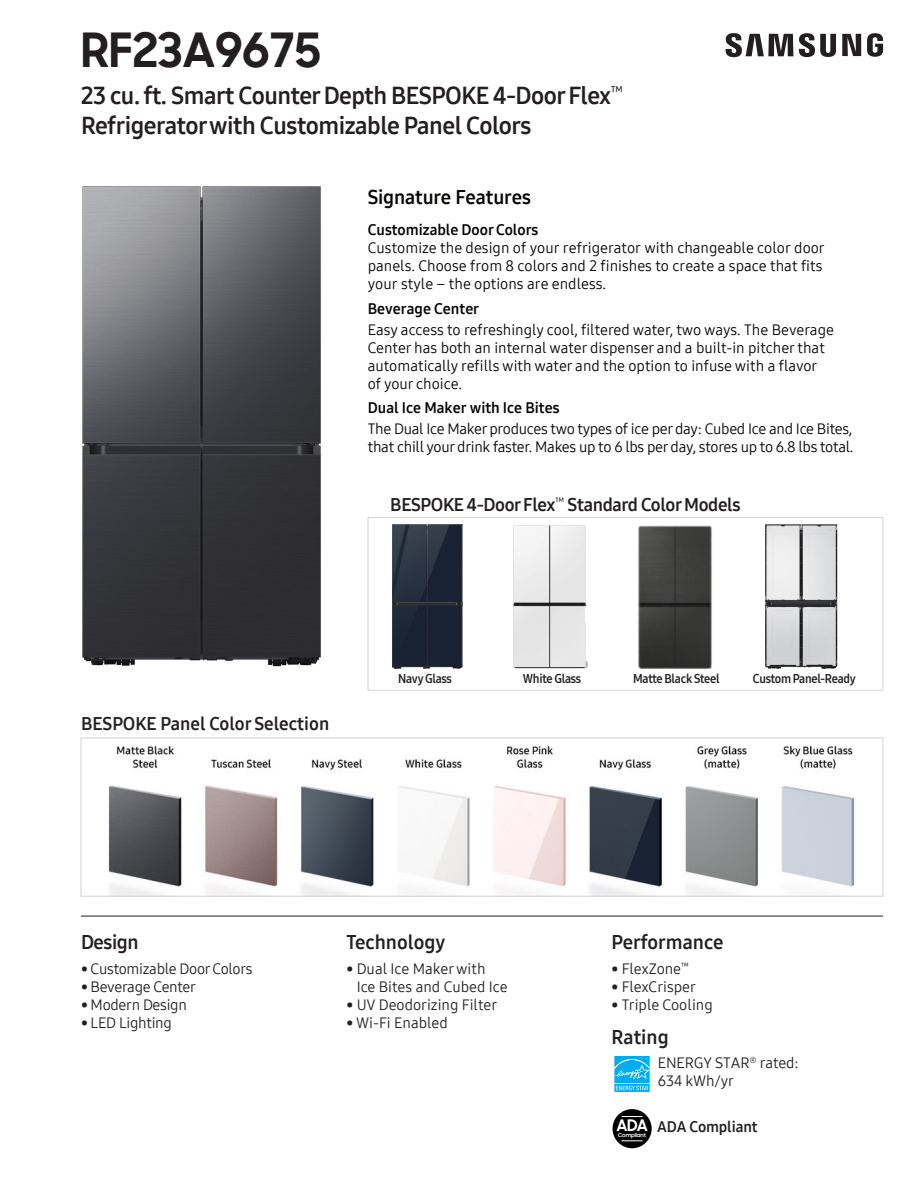
<style>
.page{position:relative;width:918px;height:1188px;background:#fff}
.page>*{position:absolute;margin:0;border:0;box-sizing:border-box;transform-origin:0 0}
.t1{font:700 48px "Samsung Sharp Sans";color:#231f20}
.t2{font:24px/30px "Samsung One 700";letter-spacing:-.02em;color:#231f20}
.t3{font:19.5px "Samsung One 700";color:#231f20}
.t4{font:19.5px "Samsung One 700";letter-spacing:-.005em;color:#040503}
.t5{font:18px "Samsung One 700";letter-spacing:-.02em;color:#231f20}
.t6{font:18px "Samsung One 700";color:#231f20}
.t7{font:700 16.2px "Samsung Sharp Sans";color:#fff}
.t8{font:15px/18px "Samsung One 400";color:#040503}
.t9{font:15px/18px "Samsung One 400";letter-spacing:-.01em;color:#231f20}
.t10{font:15px/18px "Samsung One 400";letter-spacing:-.02em;color:#040503}
.t11{font:15px "Samsung One 700";color:#040503}
.Copy_Bullets{font:15px "Samsung One 700";letter-spacing:-.01em;color:#231f20}
.t12{font:12.45px "Samsung One 700 C";letter-spacing:-.02em;color:#231f20}
.t13{font:700 8.25px "Samsung Sharp Sans";color:#000}
.t14{font:700 7.8px "Samsung Sharp Sans";color:#000}
.t15{font:700 7.65px "Samsung Sharp Sans";color:#000}
.t16{font:7.65px "Calibri";color:#000}
.t17{font:700 5.25px "Samsung Sharp Sans";color:#fff}
</style>
<div class="page">
<svg style="left:726px;top:33px;width:157px;height:24px"></svg>
<img style="left:82px;top:186px;width:239px;height:481px">
<div style="left:613px;top:1109px;width:39px;height:39px;background:#000;border-radius:50%"></div>
<svg style="left:622px;top:1116px;width:20px;height:1px"></svg>
<svg style="left:622px;top:1141px;width:20px;height:1px"></svg>
<svg style="left:614px;top:1056px;width:36px;height:36px"></svg>
<img style="left:108px;top:745px;width:747px;height:149px">
<div style="left:81px;top:738px;width:802px;height:158px;border:1px solid #d1d2d4"></div>
<hr style="left:81px;top:916px;width:802px;height:1px;background:#231f20">
<div style="left:368px;top:517px;width:515px;height:173px;border:1px solid #d1d2d4"></div>
<svg style="left:638px;top:525px;width:74px;height:144px;background:#414140"></svg>
<img style="left:513px;top:525px;width:75px;height:144px">
<img style="left:392px;top:524px;width:70px;height:145px">
<img style="left:765px;top:524px;width:73px;height:145px">
<p class="t1" style="left:81px;top:15px;width:241px">RF23A9675</p>
<p class="t2" style="left:81px;top:80px;width:544px">23 cu. ft. Smart Counter Depth BESPOKE 4-Door Flex<sup>™<br></sup>Refrigerator with Customizable Panel Colors</p>
<p class="t4" style="left:368px;top:184px;width:165px">Signature Features</p>
<p class="t11" style="left:368px;top:220px;width:172px">Customizable Door Colors</p>
<p class="t8" style="left:368px;top:239px;width:459px">Customize the design of your refrigerator with changeable color door panels. Choose from 8 colors and 2 finishes to create a space that fits your style – the options are endless.</p>
<p class="t11" style="left:368px;top:299px;width:113px">Beverage Center</p>
<p class="t8" style="left:368px;top:320px;width:468px">Easy access to refreshingly cool, filtered water, two ways. The Beverage Center has both an internal water dispenser and a built-in pitcher that automatically refills with water and the option to infuse with a flavor of your choice.</p>
<p class="t11" style="left:368px;top:398px;width:193px">Dual Ice Maker with Ice Bites</p>
<p class="t10" style="left:368px;top:420px;width:487px">The Dual Ice Maker produces two types of ice per day: Cubed Ice and Ice Bites, that chill your drink faster. Makes up to 6 lbs per day, stores up to 6.8 lbs total.</p>
<p class="t16" style="left:573px;top:348px;width:52px">Factory Installed</p>
<p class="t5" style="left:390px;top:492px;width:352px">BESPOKE 4-Door Flex<sup>™</sup> Standard Color Models</p>
<p class="t15" style="left:532px;top:502px;width:43px">Navy Glass</p>
<p class="t15" style="left:633px;top:504px;width:66px">Black Matte Steel</p>
<p class="t6" style="left:81px;top:712px;width:250px">BESPOKE Panel Color Selection</p>
<p class="t15" style="left:526px;top:670px;width:46px">White Glass</p>
<p class="t15" style="left:638px;top:672px;width:43px">Grey Glass</p>
<p class="t15" style="left:742px;top:671px;width:59px">Rose Pink Glass</p>
<p class="t12" style="left:398px;top:670px;width:55px">Navy Glass</p>
<p class="t14" style="left:542px;top:674px;width:45px">Navy Glass</p>
<p class="t14" style="left:646px;top:675px;width:68px">Black Matte Steel</p>
<p class="t14" style="left:752px;top:675px;width:72px">Champagne Steel</p>
<p class="t13" style="left:404px;top:676px;width:47px">Navy Glass</p>
<p class="t13" style="left:513px;top:677px;width:71px">Black Matte Steel</p>
<p class="t13" style="left:624px;top:677px;width:75px">Champagne Steel</p>
<p class="t12" style="left:753px;top:670px;width:105px">Custom Panel-Ready</p>
<p class="t12" style="left:523px;top:670px;width:60px">White Glass</p>
<p class="t12" style="left:633px;top:670px;width:88px">Matte Black Steel</p>
<p class="t3" style="left:81px;top:929px;width:59px">Design</p>
<p class="t9" style="left:81px;top:959px;width:173px">• Customizable Door Colors</p>
<p class="t9" style="left:81px;top:977px;width:117px">• Beverage Center</p>
<p class="t9" style="left:81px;top:995px;width:107px">• Modern Design</p>
<p class="t9" style="left:81px;top:1013px;width:92px">• LED Lighting</p>
<p class="t3" style="left:346px;top:929px;width:100px">Technology</p>
<p class="t9" style="left:357px;top:959px;width:153px;text-indent:-10px">• Dual Ice Maker with<br>Ice Bites and Cubed Ice</p>
<p class="t9" style="left:346px;top:995px;width:152px">• UV Deodorizing Filter</p>
<p class="t9" style="left:346px;top:1013px;width:103px">• Wi-Fi Enabled</p>
<p class="t3" style="left:611px;top:929px;width:113px">Performance</p>
<p class="t9" style="left:611px;top:959px;width:79px">• FlexZone<sup>™</sup></p>
<p class="t9" style="left:611px;top:977px;width:86px">• FlexCrisper</p>
<p class="t9" style="left:611px;top:995px;width:103px">• Triple Cooling</p>
<p class="t3" style="left:611px;top:1024px;width:59px">Rating</p>
<p class="t9" style="left:658px;top:1054px;width:142px">ENERGY STAR<sup>®</sup> rated:</p>
<p class="t9" style="left:658px;top:1072px;width:78px">634 kWh/yr</p>
<p class="t7" style="left:616px;top:1113px;width:33px">ADA</p>
<p class="Copy_Bullets" style="left:657px;top:1117px;width:102px">ADA Compliant</p>
<p class="t17" style="left:618px;top:1132px;width:29px">Compliant</p>
</div>
